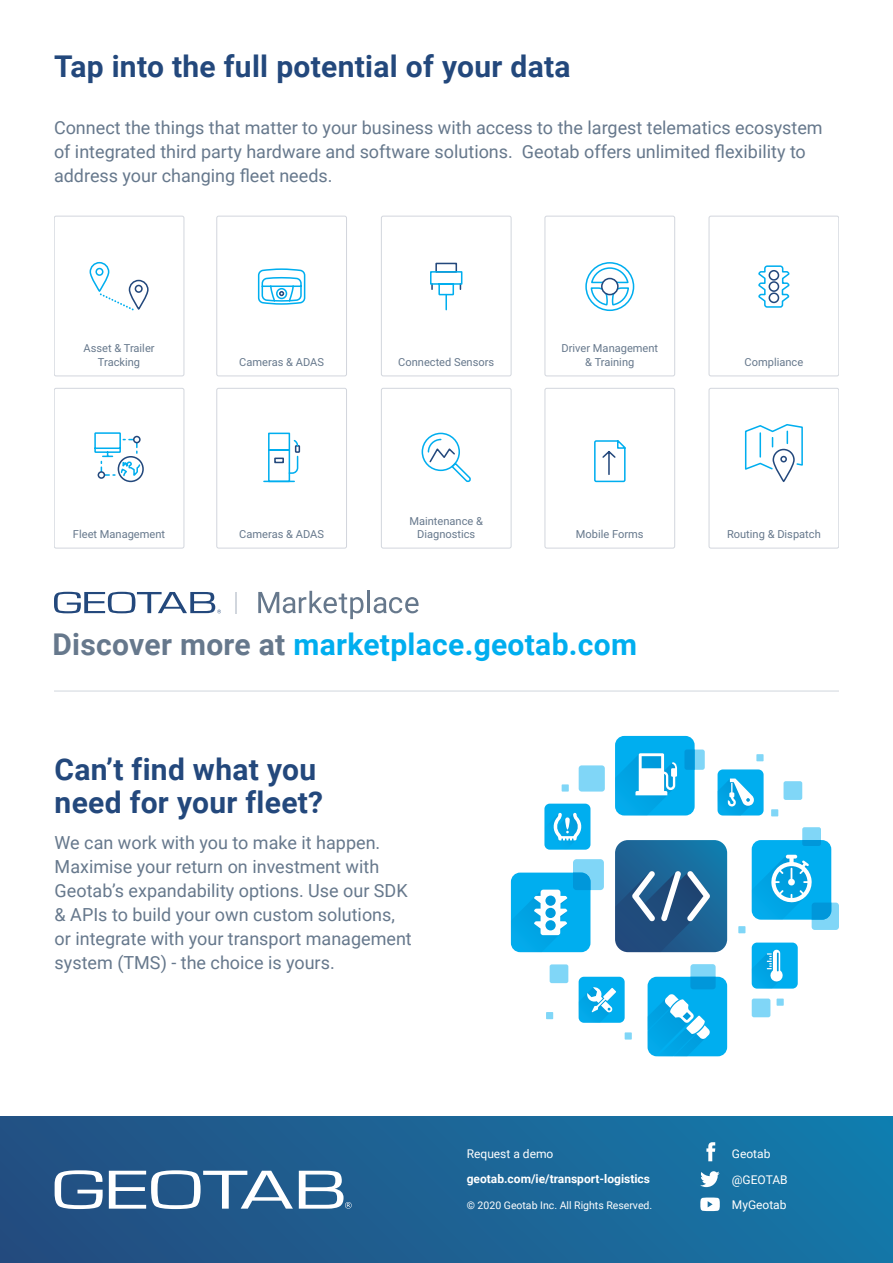
<style>
.page{position:relative;width:893px;height:1263px;background:#fff}
.page>*{position:absolute;margin:0;border:0;box-sizing:border-box;transform-origin:0 0}
.t1{font:700 30px/33px "Roboto";letter-spacing:.01em;color:#23487c}
.t2{font:700 30px "Roboto";letter-spacing:.01em;color:#00aeef}
.t3{font:18px/24px "Roboto";color:#66788c}
.t4{font:12px/25.5px "Roboto";color:#fff}
.t5{font:700 12px "Roboto";color:#fff}
.t6{font:11.1px/13.4px "Roboto";color:#66788c;text-align:center}
.t7{font:10.5px "Roboto";color:#fff}
.s1{color:#66788c}
</style>
<div class="page">
<div style="left:752px;top:840px;width:79px;height:80px;background:#00aeef;border-radius:9px"></div>
<svg style="left:615px;top:840px;width:112px;height:112px;background:#316c98"></svg>
<div style="left:615px;top:736px;width:80px;height:79px;background:#00aeef;border-radius:9px"></div>
<svg style="left:615px;top:753px;width:62px;height:62px"></svg>
<div style="left:511px;top:872px;width:79px;height:80px;background:#00aeef;border-radius:9px"></div>
<svg style="left:511px;top:890px;width:56px;height:62px"></svg>
<div style="left:648px;top:977px;width:79px;height:79px;background:#00aeef;border-radius:9px"></div>
<div style="left:579px;top:977px;width:46px;height:46px;background:#00aeef;border-radius:5px"></div>
<svg style="left:579px;top:987px;width:37px;height:36px"></svg>
<div style="left:752px;top:942px;width:46px;height:46px;background:#00aeef;border-radius:5px"></div>
<svg style="left:752px;top:950px;width:31px;height:38px"></svg>
<div style="left:717px;top:769px;width:47px;height:46px;background:#00aeef;border-radius:5px"></div>
<svg style="left:717px;top:778px;width:37px;height:37px"></svg>
<div style="left:544px;top:804px;width:46px;height:46px;background:#00aeef;border-radius:5px"></div>
<svg style="left:544px;top:813px;width:38px;height:37px"></svg>
<div style="left:573px;top:859px;width:31px;height:31px;background:#80d6f7;border-radius:4px"></div>
<svg style="left:690px;top:964px;width:26px;height:25px"></svg>
<div style="left:752px;top:998px;width:18px;height:19px;background:#80d6f7;border-radius:2px"></div>
<div style="left:550px;top:964px;width:18px;height:19px;background:#80d6f7;border-radius:2px"></div>
<div style="left:802px;top:827px;width:19px;height:19px;background:#80d6f7;border-radius:2px"></div>
<div style="left:783px;top:781px;width:19px;height:19px;background:#80d6f7;border-radius:2px"></div>
<div style="left:579px;top:765px;width:26px;height:26px;background:#80d6f7;border-radius:3px"></div>
<div style="left:777px;top:998px;width:7px;height:8px;background:#80d6f7"></div>
<div style="left:625px;top:1032px;width:7px;height:7px;background:#80d6f7"></div>
<div style="left:546px;top:1012px;width:7px;height:7px;background:#80d6f7"></div>
<div style="left:756px;top:754px;width:8px;height:7px;background:#80d6f7"></div>
<div style="left:771px;top:809px;width:7px;height:7px;background:#80d6f7"></div>
<div style="left:562px;top:784px;width:7px;height:7px;background:#80d6f7"></div>
<div style="left:738px;top:926px;width:7px;height:7px;background:#80d6f7"></div>
<div style="left:812px;top:902px;width:27px;height:28px;background:#80d6f7;border-radius:3px"></div>
<div style="left:684px;top:749px;width:21px;height:21px;background:#80d6f7;border-radius:2px"></div>
<svg style="left:573px;top:873px;width:17px;height:17px"></svg>
<svg style="left:648px;top:977px;width:68px;height:79px"></svg>
<svg style="left:802px;top:840px;width:19px;height:6px"></svg>
<svg style="left:752px;top:855px;width:79px;height:65px"></svg>
<svg style="left:684px;top:749px;width:11px;height:21px"></svg>
<div style="left:0;top:1117px;width:893px;height:146px;background:linear-gradient(to right,#244d80,#1479aa)"></div>
<svg style="left:109px;top:1170px;width:184px;height:39px"></svg>
<svg style="left:55px;top:1170px;width:48px;height:39px"></svg>
<svg style="left:299px;top:1171px;width:53px;height:38px"></svg>
<svg style="left:54px;top:592px;width:167px;height:21px"></svg>
<svg style="left:236px;top:592px;width:1px;height:21px"></svg>
<svg style="left:258px;top:591px;width:106px;height:28px"></svg>
<hr style="left:367px;top:591px;width:3px;height:22px;background:#66788c">
<svg style="left:374px;top:597px;width:44px;height:16px"></svg>
<hr style="left:54px;top:691px;width:785px;height:1px;background:#d1d6dd">
<svg style="left:706px;top:1142px;width:9px;height:19px"></svg>
<svg style="left:700px;top:1197px;width:20px;height:14px"></svg>
<svg style="left:700px;top:1171px;width:20px;height:16px"></svg>
<svg style="left:54px;top:216px;width:785px;height:332px"></svg>
<div style="left:769px;top:293px;width:9px;height:9px;background:#fff;border-radius:50%"></div>
<div style="left:768px;top:292px;width:11px;height:11px;border:2px solid #23487c;border-radius:50%"></div>
<div style="left:769px;top:282px;width:9px;height:9px;background:#fff;border-radius:50%"></div>
<div style="left:768px;top:281px;width:11px;height:11px;border:2px solid #23487c;border-radius:50%"></div>
<div style="left:769px;top:271px;width:9px;height:9px;background:#fff;border-radius:50%"></div>
<div style="left:768px;top:270px;width:11px;height:11px;border:2px solid #23487c;border-radius:50%"></div>
<h1 class="t1" style="left:54px;top:48px;width:518px">Tap into the full potential of your data</h1>
<p class="t3" style="left:54px;top:114px;width:770px">Connect the things that matter to your business with access to the largest telematics ecosystem of integrated third party hardware and software solutions. Geotab offers unlimited flexibility to address your changing fleet needs.</p>
<p class="t6" style="left:84px;top:341px;width:73px">Asset &amp; Trailer<br>Tracking</p>
<p class="t6" style="left:561px;top:341px;width:98px">Driver Management</p>
<p class="t6" style="left:398px;top:355px;width:97px">Connected Sensors</p>
<p class="t6" style="left:745px;top:355px;width:60px">Compliance</p>
<p class="t6" style="left:239px;top:355px;width:86px">Cameras &amp; ADAS</p>
<p class="t6" style="left:585px;top:355px;width:51px">&amp; Training</p>
<p class="t6" style="left:409px;top:514px;width:75px">Maintenance &amp;<br>Diagnostics</p>
<p class="t6" style="left:73px;top:527px;width:94px">Fleet Management</p>
<p class="t6" style="left:239px;top:527px;width:86px">Cameras &amp; ADAS</p>
<p class="t6" style="left:576px;top:527px;width:69px">Mobile Forms</p>
<p class="t6" style="left:727px;top:527px;width:95px">Routing &amp; Dispatch</p>
<h1 class="t2" style="left:52px;top:623px;width:586px"><span class="s1">Discover more at</span> marketplace.geotab.com</h1>
<h1 class="t1" style="left:55px;top:752px;width:270px">Can’t find what you need for your fleet?</h1>
<p class="t3" style="left:55px;top:830px;width:359px">We can work with you to make it happen.<br>Maximise your return on investment with Geotab’s expandability options. Use our SDK &amp; APIs to build your own custom solutions, or integrate with your transport management system (TMS) - the choice is yours.</p>
<p class="t4" style="left:467px;top:1140px;width:88px">Request a demo</p>
<p class="t5" style="left:467px;top:1170px;width:185px">geotab.com/ie/transport-logistics</p>
<p class="t7" style="left:467px;top:1198px;width:187px">© 2020 Geotab Inc. All Rights Reserved.</p>
<p class="t4" style="left:732px;top:1140px;width:57px">Geotab @GEOTAB<br>MyGeotab</p>
</div>
